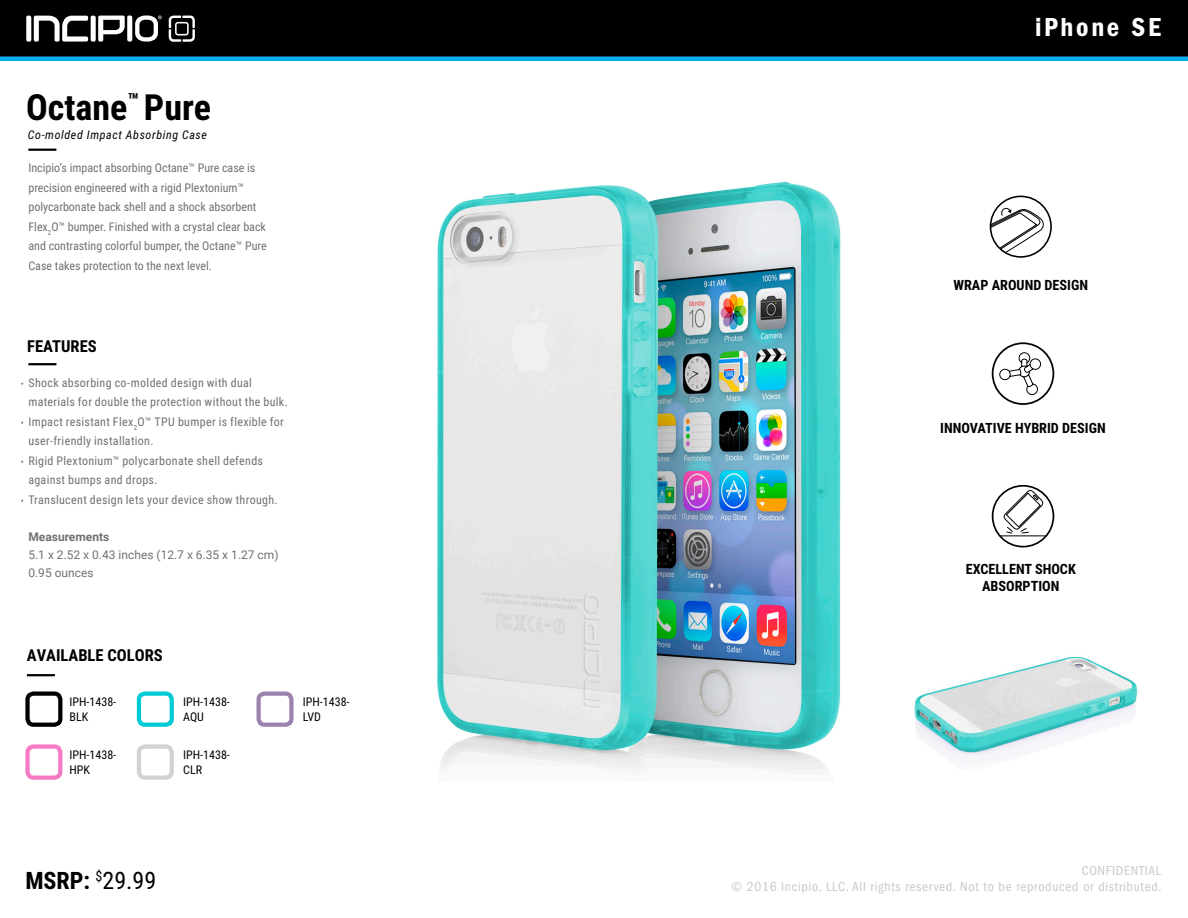
<style>
.page{position:relative;width:1188px;height:918px;background:#fff}
.page>*{position:absolute;margin:0;border:0;box-sizing:border-box;transform-origin:0 0}
.t1{font:700 36px "Roboto Condensed";color:#000}
.t2{font:27px "ITC Franklin Gothic Std Dm Cd";letter-spacing:.1em;color:#fff}
.t3{font:700 24px "Roboto Condensed";color:#000}
.t4{font:700 16.5px "Roboto Condensed";color:#000}
.t5{font:700 14.1px "Roboto Condensed";color:#000}
.t6{font:condensed 13.5px "ITC Franklin Gothic Std";letter-spacing:.05em;color:#c8c8c8}
.t7{font:12px/19.5px "Roboto Condensed";letter-spacing:.02em;color:#717074}
.t8{font:12px/19.5px "Roboto Condensed";color:#717074}
.t9{font:12px "Roboto Condensed";color:#000}
.t10{font:12px "Roboto";color:#717074}
.t11{font:italic 12px "Roboto Condensed";letter-spacing:.05em;color:#000}
.t12{font:700 12px "Roboto";color:#717074}
.s1{font-size:9px}
.s2{font-weight:400}
</style>
<div class="page">
<img style="left:914px;top:656px;width:224px;height:100px">
<div style="left:0;top:0;width:1188px;height:57px;background:#000"></div>
<svg style="left:169px;top:16px;width:26px;height:26px"></svg>
<svg style="left:26px;top:15px;width:136px;height:27px"></svg>
<div style="left:0;top:56px;width:1188px;height:5px;background:#00aeef"></div>
<hr style="left:28px;top:149px;width:28px;height:2px;background:#000">
<hr style="left:27px;top:674px;width:28px;height:2px;background:#000">
<hr style="left:28px;top:363px;width:28px;height:2px;background:#000">
<svg style="left:989px;top:207px;width:55px;height:47px"></svg>
<div style="left:990px;top:196px;width:62px;height:62px;border:2px solid #000;border-radius:50%"></div>
<div style="left:25px;top:691px;width:37px;height:36px;border:4px solid #000;border-radius:6px"></div>
<div style="left:137px;top:691px;width:37px;height:36px;border:4px solid #00cad4;border-radius:6px"></div>
<div style="left:25px;top:744px;width:37px;height:36px;border:4px solid #f579c4;border-radius:6px"></div>
<div style="left:137px;top:744px;width:37px;height:36px;border:4px solid #d2d2d2;border-radius:6px"></div>
<div style="left:992px;top:342px;width:62px;height:63px;border:2px solid #040503;border-radius:50%"></div>
<svg style="left:999px;top:343px;width:42px;height:52px"></svg>
<div style="left:992px;top:485px;width:62px;height:62px;border:2px solid #000;border-radius:50%"></div>
<svg style="left:999px;top:490px;width:48px;height:47px"></svg>
<div style="left:256px;top:691px;width:38px;height:36px;border:4px solid #9c82ae;border-radius:6px"></div>
<img style="left:437px;top:182px;width:404px;height:589px">
<p class="t1" style="left:26px;top:82px;width:186px">Octane<sup>™</sup> Pure</p>
<p class="t11" style="left:28px;top:126px;width:181px">Co-molded Impact Absorbing Case</p>
<p class="t8" style="left:28px;top:158px;width:228px">Incipio’s impact absorbing Octane™ Pure case is</p>
<p class="t8" style="left:28px;top:177px;width:240px">precision engineered with a rigid Plextonium™ polycarbonate back shell and a shock absorbent Flex<sub>2</sub>O™ bumper. Finished with a crystal clear back and contrasting colorful bumper, the Octane™ Pure Case takes protection to the next level.</p>
<p class="t4" style="left:27px;top:335px;width:71px">FEATURES</p>
<p class="t7" style="left:28px;top:373px;width:261px;text-indent:-8px"><span class="s1">•</span> Shock absorbing co-molded design with dual materials for double the protection without the bulk.</p>
<p class="t7" style="left:28px;top:412px;width:257px;text-indent:-8px"><span class="s1">•</span> Impact resistant Flex<sub>2</sub>O™ TPU bumper is flexible for user-friendly installation.</p>
<p class="t7" style="left:28px;top:451px;width:236px;text-indent:-8px"><span class="s1">•</span> Rigid Plextonium™ polycarbonate shell defends against bumps and drops.</p>
<p class="t7" style="left:21px;top:490px;width:258px"><span class="s1">•</span> Translucent design lets your device show through.</p>
<p class="t12" style="left:28px;top:529px;width:82px">Measurements</p>
<p class="t10" style="left:28px;top:547px;width:252px">5.1 x 2.52 x 0.43 inches (12.7 x 6.35 x 1.27 cm)</p>
<p class="t10" style="left:28px;top:565px;width:67px">0.95 ounces</p>
<p class="t4" style="left:27px;top:643px;width:137px">AVAILABLE COLORS</p>
<p class="t9" style="left:70px;top:694px;width:48px">IPH-1438-</p>
<p class="t9" style="left:70px;top:708px;width:20px">BLK</p>
<p class="t9" style="left:70px;top:747px;width:48px">IPH-1438-</p>
<p class="t9" style="left:70px;top:761px;width:22px">HPK</p>
<p class="t9" style="left:183px;top:694px;width:48px">IPH-1438-</p>
<p class="t9" style="left:183px;top:708px;width:22px">AQU</p>
<p class="t9" style="left:183px;top:747px;width:48px">IPH-1438-</p>
<p class="t9" style="left:183px;top:761px;width:20px">CLR</p>
<p class="t9" style="left:303px;top:694px;width:48px">IPH-1438-</p>
<p class="t9" style="left:303px;top:708px;width:20px">LVD</p>
<p class="t3" style="left:25px;top:864px;width:132px">MSRP: <sup>$</sup><span class="s2">29.99</span></p>
<p class="t2" style="left:1035px;top:12px;width:127px">iPhone SE</p>
<p class="t5" style="left:953px;top:275px;width:136px">WRAP AROUND DESIGN</p>
<p class="t5" style="left:940px;top:418px;width:167px">INNOVATIVE HYBRID DESIGN</p>
<p class="t5" style="left:966px;top:559px;width:112px">EXCELLENT SHOCK</p>
<p class="t5" style="left:982px;top:576px;width:79px">ABSORPTION</p>
<p class="t6" style="left:1082px;top:862px;width:81px">CONFIDENTIAL</p>
<p class="t6" style="left:732px;top:879px;width:432px">© 2016 Incipio, LLC. All rights reserved. Not to be reproduced or distributed.</p>
</div>
